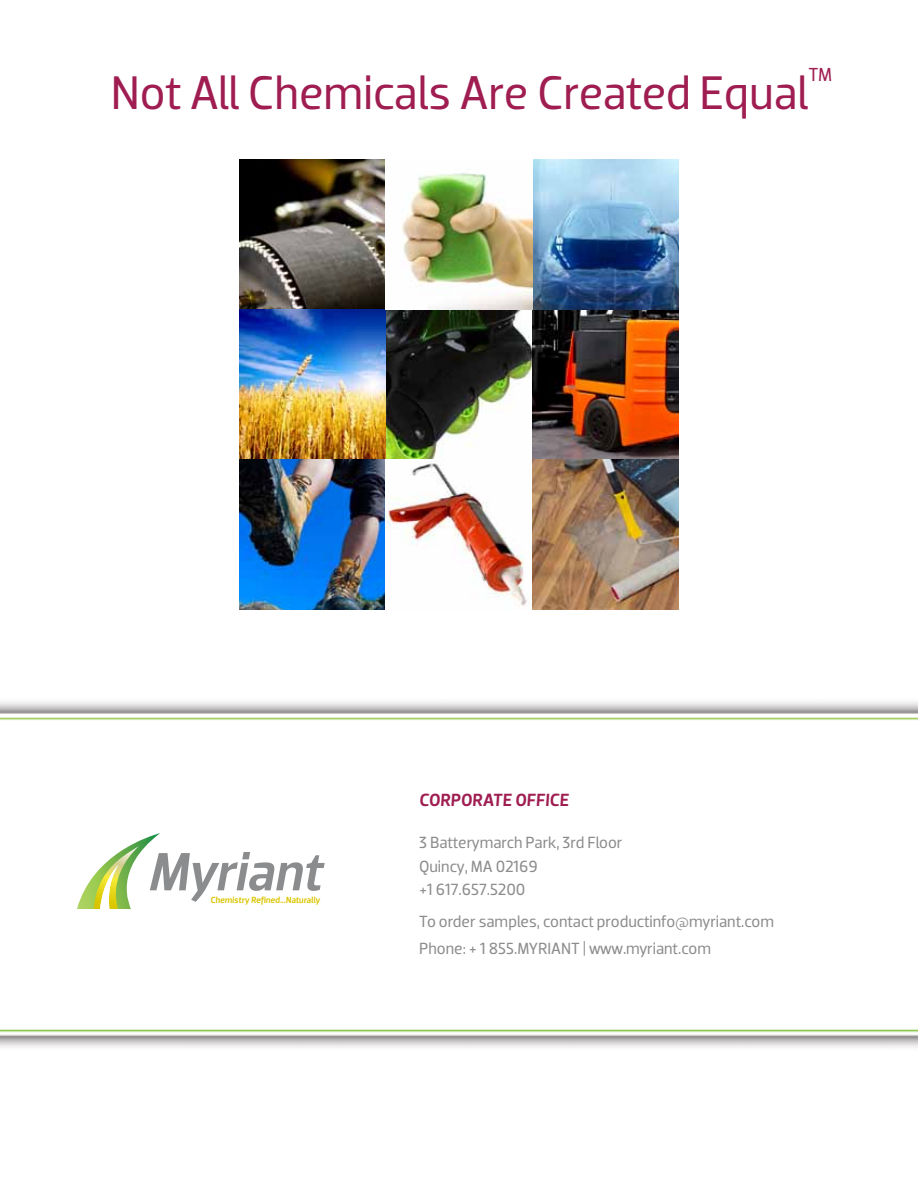
<style>
.page{position:relative;width:918px;height:1188px;background:#fff}
.page>*{position:absolute;margin:0;border:0;box-sizing:border-box;transform-origin:0 0}
.t1{font:italic 500 54.75px "Dobra";color:#8a8c8e}
.t2{font:48px "Dobra";letter-spacing:-.005em;color:#9f1d51}
.t3{font:19.2px "Dobra";color:#9f1d51}
.t4{font:italic 500 18px "Dobra";color:#9f1d51}
.t5{font:16.5px/24.3px "Dobra";color:#8c8c8c}
.t6{font:italic 500 9.15px "Dobra";letter-spacing:-.005em;color:#dbc500}
</style>
<div class="page">
<img style="left:386px;top:309px;width:146px;height:150px">
<svg style="left:77px;top:833px;width:83px;height:76px"></svg>
<img style="left:0;top:1029px;width:918px;height:19px">
<img style="left:0;top:702px;width:918px;height:18px">
<img style="left:240px;top:159px;width:146px;height:450px">
<img style="left:532px;top:159px;width:146px;height:300px">
<img style="left:386px;top:459px;width:292px;height:150px">
<img style="left:401px;top:173px;width:131px;height:136px">
<p class="t3" style="left:808px;top:63px;width:25px">TM</p>
<h2 class="t2" style="left:111px;top:64px;width:699px">Not All Chemicals Are Created Equal</h2>
<h1 class="t1" style="left:147px;top:840px;width:183px">Myriant</h1>
<p class="t6" style="left:210px;top:895px;width:111px">Chemistry Refined...Naturally</p>
<p class="t4" style="left:419px;top:790px;width:151px">CORPORATE OFFICE</p>
<p class="t5" style="left:419px;top:830px;width:205px">3 Batterymarch Park, 3rd Floor<br>Quincy, MA 02169</p>
<p class="t5" style="left:419px;top:873px;width:357px;line-height:32.1px">+1 617.657.5200<br>To order samples, contact productinfo@myriant.com</p>
<p class="t5" style="left:419px;top:936px;width:294px">Phone: + 1 855.MYRIANT | www.myriant.com</p>
</div>
